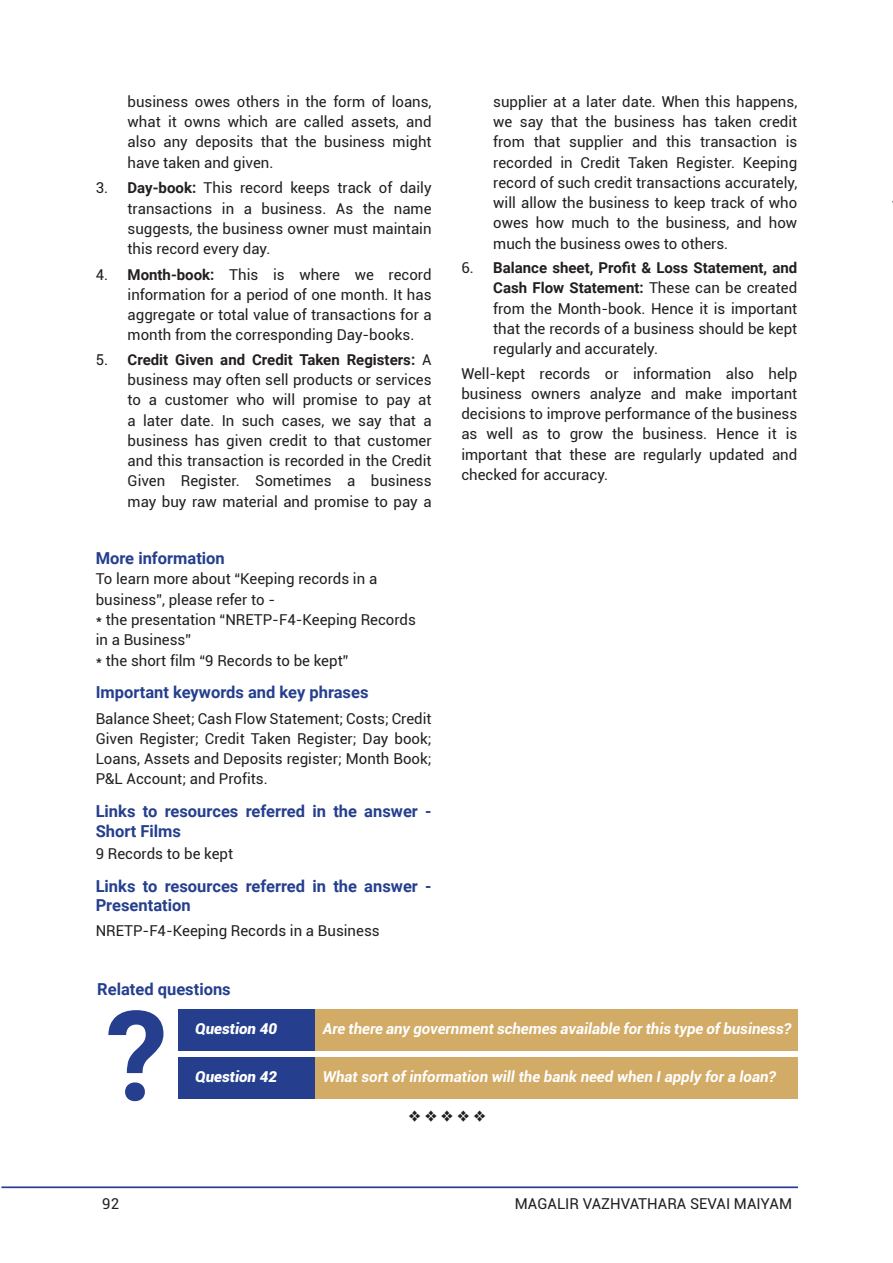
<style>
.page{position:relative;width:893px;height:1263px;background:#fff}
.page>*{position:absolute;margin:0;border:0;box-sizing:border-box;transform-origin:0 0}
.t1{font:700 125.25px "Roboto";color:#253f8e}
.t2{font:700 16.5px/19.8px "Roboto";color:#253f8e}
.t3{font:15px/20.2px "Roboto";color:#231f20;text-align:justify}
.t4{font:italic 700 15px "Roboto";color:#fff}
.t5{font:italic 900 15px "Roboto";color:#fff}
.t6{font:15px "Zapf Dingbats IT Cby BT";color:#231f20}
.s1{font-weight:700}
</style>
<div class="page">
<hr style="left:1px;top:1186px;width:797px;height:2px;background:#253f8e">
<div style="left:178px;top:1010px;width:137px;height:41px;background:#253f8e"></div>
<div style="left:178px;top:1057px;width:137px;height:42px;background:#253f8e"></div>
<div style="left:315px;top:1010px;width:483px;height:41px;background:#d2ab66"></div>
<div style="left:315px;top:1057px;width:483px;height:42px;background:#d2ab66"></div>
<p class="t3" style="left:128px;top:91px;width:306px">business owes others in the form of loans, what it owns which are called assets, and also any deposits that the business might have taken and given.</p>
<p class="t3" style="left:128px;top:177px;width:306px;text-indent:-32px">3. <span class="s1">Day-book:</span> This record keeps track of daily transactions in a business. As the name suggests, the business owner must maintain this record every day.</p>
<p class="t3" style="left:128px;top:264px;width:306px;text-indent:-32px">4. <span class="s1">Month-book:</span> This is where we record information for a period of one month. It has aggregate or total value of transactions for a month from the corresponding Day-books.</p>
<p class="t3" style="left:128px;top:349px;width:306px;text-indent:-32px">5. <span class="s1">Credit Given and Credit Taken Registers:</span> A business may often sell products or services to a customer who will promise to pay at a later date. In such cases, we say that a business has given credit to that customer and this transaction is recorded in the Credit Given Register. Sometimes a business may buy raw material and promise to pay a</p>
<p class="t2" style="left:96px;top:548px;width:131px">More information</p>
<p class="t3" style="left:96px;top:568px;width:322px;text-align:left">To learn more about “Keeping records in a business”, please refer to -<br>* the presentation “NRETP-F4-Keeping Records in a Business”<br>* the short film “9 Records to be kept”</p>
<p class="t2" style="left:96px;top:682px;width:274px">Important keywords and key phrases</p>
<p class="t3" style="left:96px;top:708px;width:337px">Balance Sheet; Cash Flow Statement; Costs; Credit Given Register; Credit Taken Register; Day book; Loans, Assets and Deposits register; Month Book; P&amp;L Account; and Profits.</p>
<p class="t2" style="left:96px;top:800px;width:337px">Links to resources referred in the answer -<br>Short Films</p>
<p class="t3" style="left:96px;top:843px;width:139px">9 Records to be kept</p>
<p class="t2" style="left:96px;top:875px;width:337px">Links to resources referred in the answer -<br>Presentation</p>
<p class="t3" style="left:96px;top:920px;width:286px">NRETP-F4-Keeping Records in a Business</p>
<p class="t2" style="left:97px;top:979px;width:135px">Related questions</p>
<p class="t3" style="left:493px;top:91px;width:306px">supplier at a later date. When this happens, we say that the business has taken credit from that supplier and this transaction is recorded in Credit Taken Register. Keeping record of such credit transactions accurately, will allow the business to keep track of who owes how much to the business, and how much the business owes to others.</p>
<p class="t3" style="left:493px;top:257px;width:306px;text-indent:-32px">6. <span class="s1">Balance sheet, Profit &amp; Loss Statement, and Cash Flow Statement:</span> These can be created from the Month-book. Hence it is important that the records of a business should be kept regularly and accurately.</p>
<p class="t3" style="left:461px;top:363px;width:337px">Well-kept records or information also help business owners analyze and make important decisions to improve performance of the business as well as to grow the business. Hence it is important that these are regularly updated and checked for accuracy.</p>
<h1 class="t1" style="left:106px;top:968px;width:64px">?</h1>
<p class="t4" style="left:323px;top:1018px;width:470px">Are there any government schemes available for this type of business?</p>
<p class="t5" style="left:195px;top:1018px;width:83px">Question 40</p>
<p class="t5" style="left:195px;top:1066px;width:83px">Question 42</p>
<p class="t4" style="left:323px;top:1066px;width:455px">What sort of information will the bank need when I apply for a loan?</p>
<p class="t6" style="left:408px;top:1109px;width:79px">❖ ❖ ❖ ❖ ❖</p>
<p class="t3" style="left:102px;top:1193px;width:18px">92</p>
<p class="t3" style="left:515px;top:1193px;width:279px">MAGALIR VAZHVATHARA SEVAI MAIYAM</p>
</div>
